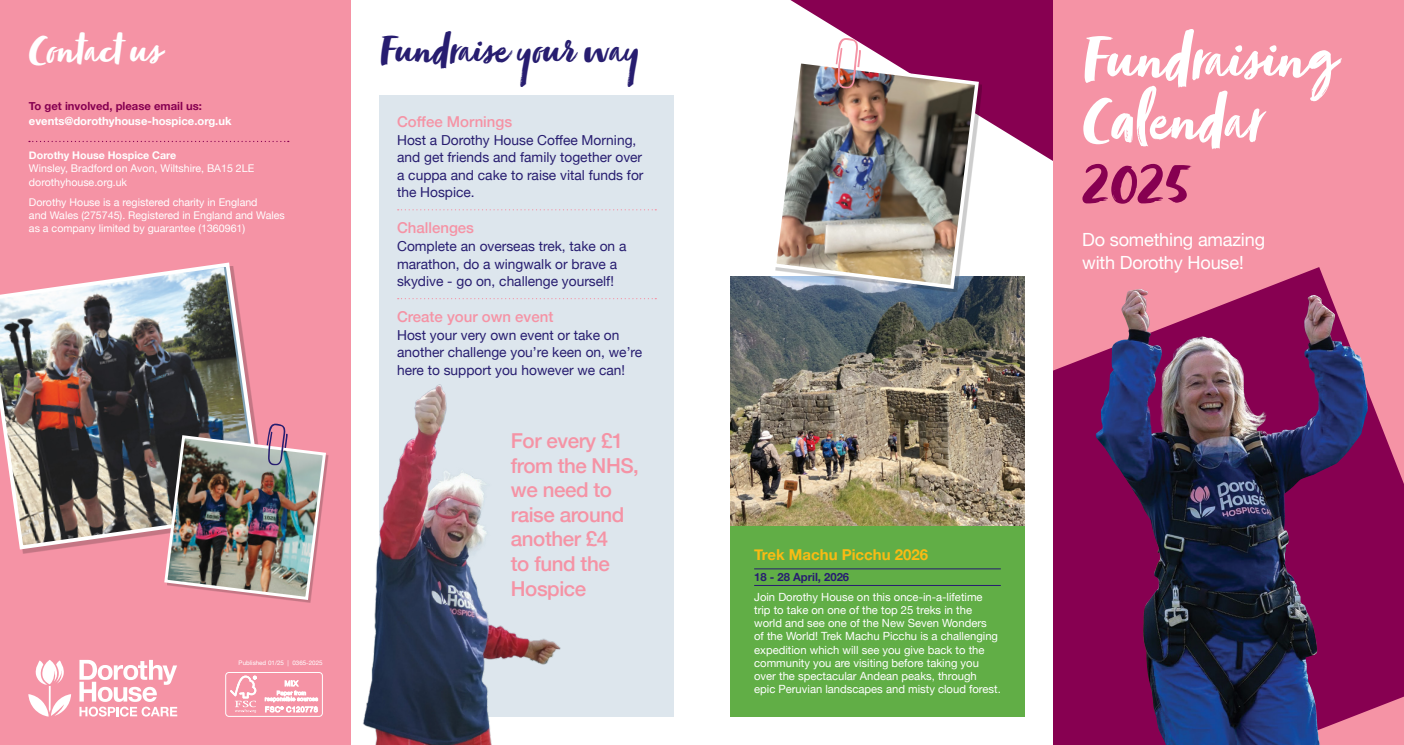
<style>
.page{position:relative;width:1404px;height:745px;background:#fff}
.page>*{position:absolute;margin:0;border:0;box-sizing:border-box;transform-origin:0 0}
.t1{font:70px/61.5px "Zooja Pro";color:#fff}
.t2{font:70px "Zooja Pro";color:#870051}
.t3{font:45px "Zooja Pro";color:#271d70}
.t4{font:45px "Zooja Pro";color:#fff}
.t5{font:500 20.5px/24.6px "Helvetica Neue";letter-spacing:-.02em;color:#f593a5}
.t6{font:18.12px/22.5px "Helvetica Neue";letter-spacing:-.01em;color:#fff}
.t7{font:500 15px "Helvetica Neue";color:#f593a5}
.t8{font:700 15px "Helvetica Neue";color:#fabb14}
.t9{font:13.75px/17.5px "Helvetica Neue";color:#271d70}
.t10{font:11.25px/13.1px "Helvetica Neue";color:#fff}
.t11{font:700 11.25px "Helvetica Neue";color:#fff}
.t12{font:700 11.25px "Helvetica Neue";color:#870051}
.t13{font:700 11.25px "Helvetica Neue";color:#271d70}
.t14{font:10.62px/13.1px "Helvetica Neue";color:#fff}
.t15{font:700 10.62px "Helvetica Neue";color:#fff}
.t16{font:6.25px "Helvetica Neue";color:#fff}
</style>
<div class="page">
<div style="left:730px;top:525px;width:294px;height:191px;background:#61ae46"></div>
<div style="left:0;top:0;width:351px;height:744px;background:#f593a5"></div>
<div style="left:1052px;top:0;width:351px;height:744px;background:#f593a5"></div>
<svg style="left:1052px;top:267px;width:351px;height:477px;fill:#870051"></svg>
<svg style="left:28px;top:660px;width:43px;height:56px"></svg>
<svg style="left:79px;top:659px;width:98px;height:57px"></svg>
<div style="left:379px;top:95px;width:294px;height:621px;background:#dde6ed"></div>
<svg style="left:397px;top:209px;width:259px;height:1px"></svg>
<svg style="left:397px;top:298px;width:259px;height:1px"></svg>
<img style="left:730px;top:277px;width:294px;height:248px">
<svg style="left:790px;top:0;width:262px;height:161px;fill:#870051"></svg>
<img style="left:0;top:262px;width:247px;height:289px">
<img style="left:163px;top:423px;width:20px;height:164px">
<img style="left:770px;top:58px;width:210px;height:233px">
<svg style="left:835px;top:38px;width:25px;height:50px"></svg>
<hr style="left:754px;top:568px;width:246px;height:1px;background:#271d70">
<hr style="left:754px;top:584px;width:246px;height:1px;background:#271d70">
<img style="left:1095px;top:289px;width:224px;height:455px">
<img style="left:183px;top:366px;width:414px;height:378px">
<svg style="left:29px;top:141px;width:260px;height:2px"></svg>
<h2 class="t4" style="left:28px;top:23px;width:134px">Contact us</h2>
<p class="t12" style="left:29px;top:97px;width:174px">To get involved, please email us:</p>
<p class="t11" style="left:29px;top:112px;width:204px">events@dorothyhouse-hospice.org.uk</p>
<p class="t15" style="left:29px;top:147px;width:149px">Dorothy House Hospice Care</p>
<p class="t14" style="left:29px;top:163px;width:227px">Winsley, Bradford on Avon, Wiltshire, BA15 2LE dorothyhouse.org.uk</p>
<p class="t14" style="left:29px;top:196px;width:257px">Dorothy House is a registered charity in England<br>and Wales (275745). Registered in England and Wales as a company limited by guarantee (1360961)</p>
<p class="t16" style="left:239px;top:657px;width:85px">Published 01/25 | 0365-2025</p>
<h2 class="t3" style="left:379px;top:23px;width:261px">Fundraise your way</h2>
<h3 class="t7" style="left:397px;top:110px;width:117px">Coffee Mornings</h3>
<p class="t9" style="left:397px;top:132px;width:248px">Host a Dorothy House Coffee Morning, and get friends and family together over a cuppa and cake to raise vital funds for the Hospice.</p>
<h3 class="t7" style="left:397px;top:216px;width:78px">Challenges</h3>
<p class="t9" style="left:397px;top:238px;width:231px">Complete an overseas trek, take on a marathon, do a wingwalk or brave a skydive - go on, challenge yourself!</p>
<h3 class="t7" style="left:397px;top:305px;width:158px">Create your own event</h3>
<p class="t9" style="left:397px;top:327px;width:246px">Host your very own event or take on another challenge you’re keen on, we’re here to support you however we can!</p>
<h3 class="t5" style="left:511px;top:426px;width:130px">For every £1 from the NHS, we need to raise around another £4<br>to fund the<br>Hospice</h3>
<h1 class="t1" style="left:1082px;top:36px;width:253px">Fundraising<br>Calendar</h1>
<h1 class="t2" style="left:1082px;top:140px;width:107px">2025</h1>
<h3 class="t6" style="left:1082px;top:229px;width:184px">Do something amazing with Dorothy House!</h3>
<h3 class="t8" style="left:754px;top:542px;width:175px">Trek Machu Picchu 2026</h3>
<p class="t13" style="left:754px;top:567px;width:97px">18 - 28 April, 2026</p>
<p class="t10" style="left:754px;top:590px;width:248px">Join Dorothy House on this once-in-a-lifetime trip to take on one of the top 25 treks in the world and see one of the New Seven Wonders<br>of the World! Trek Machu Picchu is a challenging expedition which will see you give back to the community you are visiting before taking you over the spectacular Andean peaks, through epic Peruvian landscapes and misty cloud forest.</p>
</div>
